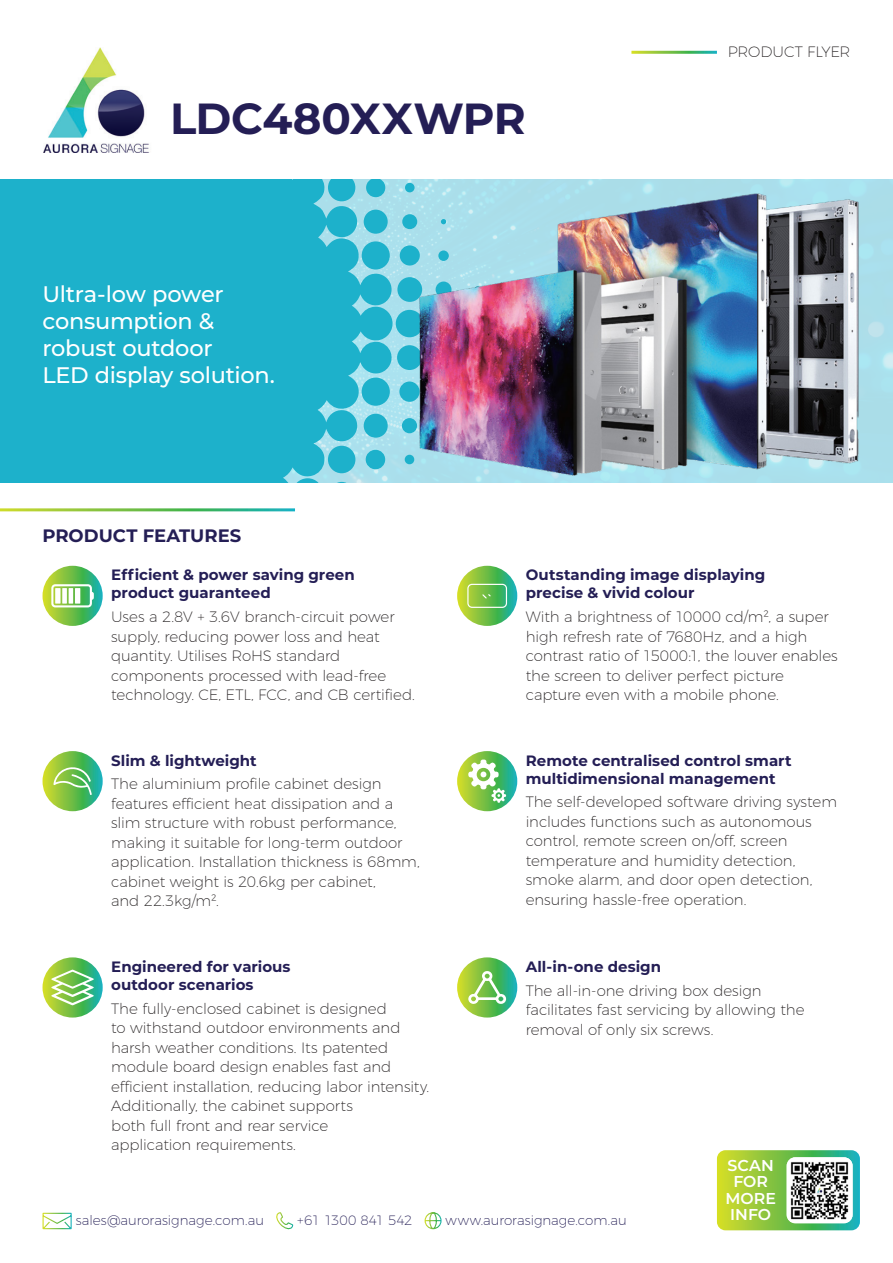
<style>
.page{position:relative;width:893px;height:1263px;background:#fff}
.page>*{position:absolute;margin:0;border:0;box-sizing:border-box;transform-origin:0 0}
.t1{font:700 43.5px "Montserrat";letter-spacing:-.01em;color:#241e55}
.Hero_Text{font:500 22.5px/27px "Montserrat";letter-spacing:-.01em;color:#fff}
.t2{font:700 18px "Montserrat";color:#241e55}
.SCAN{font:600 15.75px/16.5px "Montserrat";letter-spacing:.005em;color:#fff;text-align:center}
.Body_Text{font:200 15px/19.5px "Montserrat";letter-spacing:-.005em;color:#231f20}
.t3{font:700 15px/18px "Montserrat";color:#241e55}
.t4{font:200 13.5px "Montserrat";color:#241e55}
.t5{font:200 13.5px "Montserrat";letter-spacing:-.025em;color:#241e55}
</style>
<div class="page">
<div style="left:874px;top:180px;width:19px;height:303px;background:#aadeea"></div>
<img style="left:43px;top:47px;width:106px;height:105px">
<svg style="left:42px;top:1212px;width:30px;height:18px"></svg>
<svg style="left:276px;top:1212px;width:18px;height:18px"></svg>
<svg style="left:424px;top:1212px;width:18px;height:18px"></svg>
<svg style="left:0;top:180px;width:404px;height:303px;background:#29b5cd"></svg>
<svg style="left:717px;top:1150px;width:143px;height:80px;background:#8cc74b"></svg>
<img style="left:787px;top:1157px;width:66px;height:66px">
<img style="left:404px;top:180px;width:470px;height:303px">
<svg style="left:43px;top:566px;width:60px;height:60px;background:#6ec057"></svg>
<svg style="left:51px;top:584px;width:43px;height:23px"></svg>
<svg style="left:457px;top:751px;width:60px;height:60px"></svg>
<svg style="left:468px;top:759px;width:38px;height:44px"></svg>
<svg style="left:43px;top:751px;width:60px;height:60px;background:#6dc057"></svg>
<svg style="left:53px;top:766px;width:39px;height:29px"></svg>
<svg style="left:457px;top:566px;width:60px;height:60px;background:#6ec055"></svg>
<svg style="left:467px;top:584px;width:40px;height:24px"></svg>
<svg style="left:457px;top:957px;width:60px;height:60px;background:#6fc158"></svg>
<svg style="left:468px;top:971px;width:38px;height:33px"></svg>
<svg style="left:43px;top:957px;width:60px;height:60px"></svg>
<svg style="left:51px;top:970px;width:43px;height:35px"></svg>
<h1 class="t1" style="left:170px;top:88px;width:357px">LDC480XXWPR</h1>
<p class="Hero_Text" style="left:43px;top:279px;width:234px">Ultra-low power consumption &amp; robust outdoor<br>LED display solution.</p>
<h3 class="t2" style="left:43px;top:522px;width:200px">PRODUCT FEATURES</h3>
<p class="Body_Text" style="left:728px;top:41px;width:124px">PRODUCT FLYER</p>
<h4 class="t3" style="left:111px;top:565px;width:245px">Efficient &amp; power saving green product guaranteed</h4>
<p class="Body_Text" style="left:111px;top:606px;width:305px">Uses a 2.8V + 3.6V branch-circuit power supply, reducing power loss and heat quantity. Utilises RoHS standard components processed with lead-free technology. CE, ETL, FCC, and CB certified.</p>
<h4 class="t3" style="left:111px;top:750px;width:147px">Slim &amp; lightweight</h4>
<p class="Body_Text" style="left:111px;top:773px;width:310px">The aluminium profile cabinet design features efficient heat dissipation and a slim structure with robust performance, making it suitable for long-term outdoor application. Installation thickness is 68mm, cabinet weight is 20.6kg per cabinet,<br>and 22.3kg/m².</p>
<h4 class="t3" style="left:111px;top:957px;width:181px">Engineered for various outdoor scenarios</h4>
<p class="Body_Text" style="left:111px;top:997px;width:320px">The fully-enclosed cabinet is designed<br>to withstand outdoor environments and harsh weather conditions. Its patented module board design enables fast and efficient installation, reducing labor intensity.<br>Additionally, the cabinet supports<br>both full front and rear service<br>application requirements.</p>
<h4 class="t3" style="left:526px;top:565px;width:241px">Outstanding image displaying precise &amp; vivid colour</h4>
<p class="Body_Text" style="left:526px;top:606px;width:313px">With a brightness of 10000 cd/m², a super high refresh rate of 7680Hz, and a high contrast ratio of 15000:1, the louver enables the screen to deliver perfect picture capture even with a mobile phone.</p>
<h4 class="t3" style="left:526px;top:750px;width:267px">Remote centralised control smart multidimensional management</h4>
<p class="Body_Text" style="left:526px;top:791px;width:313px">The self-developed software driving system includes functions such as autonomous control, remote screen on/off, screen temperature and humidity detection, smoke alarm, and door open detection, ensuring hassle-free operation.</p>
<h4 class="t3" style="left:526px;top:957px;width:137px">All-in-one design</h4>
<p class="Body_Text" style="left:526px;top:979px;width:280px">The all-in-one driving box design facilitates fast servicing by allowing the removal of only six screws.</p>
<p class="t4" style="left:76px;top:1210px;width:190px">sales@aurorasignage.com.au</p>
<p class="t5" style="left:297px;top:1210px;width:117px">+61 1300 841 542</p>
<p class="t4" style="left:446px;top:1210px;width:183px">www.aurorasignage.com.au</p>
<p class="SCAN" style="left:725px;top:1156px;width:52px">SCAN<br>FOR<br>MORE<br>INFO</p>
</div>
